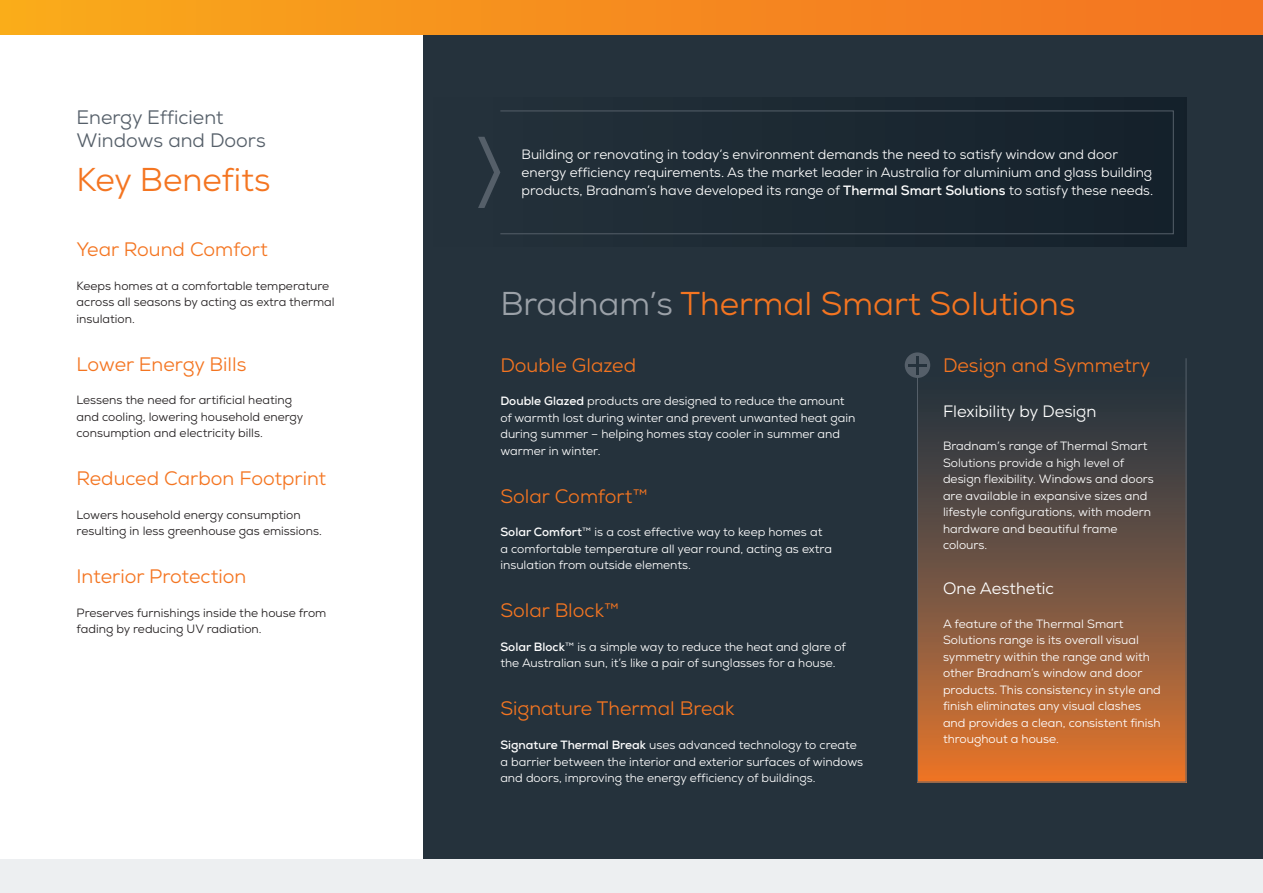
<style>
.page{position:relative;width:1263px;height:893px;background:#fff}
.page>*{position:absolute;margin:0;border:0;box-sizing:border-box;transform-origin:0 0}
.t1{font:33px "Nexa";color:#f47521}
.t2{font:19.5px "Nexa";color:#f47521}
.t3{font:19.5px/22.5px "Nexa";color:#555f69}
.t4{font:16.5px "Nexa";color:#fff}
.t5{font:13.5px/18px "Nexa";color:#fff}
.t6{font:12px/16.5px "Nexa";color:#fff}
.t7{font:12px/16.5px "Nexa";color:#231f20}
.s1{font-weight:700}
.s2{color:#9ba1a8}
</style>
<div class="page">
<div style="left:424px;top:0;width:839px;height:893px;background:#25323c"></div>
<div style="left:424px;top:98px;width:762px;height:149px;background:#1c2933"></div>
<div style="left:500px;top:111px;width:674px;height:123px;border:1px solid #555f69"></div>
<svg style="left:919px;top:360px;width:265px;height:420px"></svg>
<div style="left:917px;top:358px;width:269px;height:424px;border:1px solid #555f69"></div>
<svg style="left:478px;top:137px;width:22px;height:71px"></svg>
<div style="left:905px;top:352px;width:25px;height:26px;background:#555f69;border-radius:50%"></div>
<hr style="left:916px;top:356px;width:3px;height:19px;background:#25323c">
<hr style="left:908px;top:364px;width:19px;height:3px;background:#25323c">
<div style="left:0;top:859px;width:1263px;height:34px;background:#edeff1"></div>
<div style="left:0;top:0;width:1263px;height:34px;background:linear-gradient(to right,#f9a91a,#f37122)"></div>
<h2 class="t3" style="left:77px;top:106px;width:191px">Energy Efficient<br>Windows and Doors</h2>
<h1 class="t1" style="left:77px;top:159px;width:196px">Key Benefits</h1>
<h2 class="t2" style="left:77px;top:237px;width:193px">Year Round Comfort</h2>
<p class="t7" style="left:77px;top:277px;width:260px">Keeps homes at a comfortable temperature across all seasons by acting as extra thermal insulation.</p>
<h2 class="t2" style="left:77px;top:352px;width:171px">Lower Energy Bills</h2>
<p class="t7" style="left:77px;top:392px;width:228px">Lessens the need for artificial heating and cooling, lowering household energy consumption and electricity bills.</p>
<h2 class="t2" style="left:77px;top:466px;width:251px">Reduced Carbon Footprint</h2>
<p class="t7" style="left:77px;top:506px;width:247px">Lowers household energy consumption resulting in less greenhouse gas emissions.</p>
<h2 class="t2" style="left:77px;top:564px;width:171px">Interior Protection</h2>
<p class="t7" style="left:77px;top:604px;width:251px">Preserves furnishings inside the house from fading by reducing UV radiation.</p>
<p class="t5" style="left:522px;top:145px;width:633px">Building or renovating in today’s environment demands the need to satisfy window and door energy efficiency requirements. As the market leader in Australia for aluminium and glass building products, Bradnam’s have developed its range of <span class="s1">Thermal Smart Solutions</span> to satisfy these needs.</p>
<h1 class="t1" style="left:500px;top:282px;width:577px"><span class="s2">Bradnam’s</span> Thermal Smart Solutions</h1>
<h2 class="t2" style="left:500px;top:353px;width:137px">Double Glazed</h2>
<p class="t6" style="left:500px;top:393px;width:356px"><span class="s1">Double Glazed</span> products are designed to reduce the amount of warmth lost during winter and prevent unwanted heat gain during summer – helping homes stay cooler in summer and warmer in winter.</p>
<h2 class="t2" style="left:500px;top:484px;width:149px">Solar Comfort™</h2>
<p class="t6" style="left:500px;top:524px;width:333px"><span class="s1">Solar Comfort</span>™ is a cost effective way to keep homes at a comfortable temperature all year round, acting as extra insulation from outside elements.</p>
<h2 class="t2" style="left:500px;top:598px;width:120px">Solar Block™</h2>
<p class="t6" style="left:500px;top:639px;width:347px"><span class="s1">Solar Block</span>™ is a simple way to reduce the heat and glare of the Australian sun, it’s like a pair of sunglasses for a house.</p>
<h2 class="t2" style="left:500px;top:696px;width:236px">Signature Thermal Break</h2>
<p class="t6" style="left:500px;top:737px;width:364px"><span class="s1">Signature Thermal Break</span> uses advanced technology to create a barrier between the interior and exterior surfaces of windows and doors, improving the energy efficiency of buildings.</p>
<h2 class="t2" style="left:943px;top:353px;width:209px">Design and Symmetry</h2>
<h3 class="t4" style="left:943px;top:401px;width:155px">Flexibility by Design</h3>
<p class="t6" style="left:943px;top:438px;width:212px">Bradnam’s range of Thermal Smart<br>Solutions provide a high level of design flexibility. Windows and doors are available in expansive sizes and lifestyle configurations, with modern hardware and beautiful frame colours.</p>
<h3 class="t4" style="left:943px;top:578px;width:113px">One Aesthetic</h3>
<p class="t6" style="left:943px;top:616px;width:219px">A feature of the Thermal Smart Solutions range is its overall visual symmetry within the range and with other Bradnam’s window and door products. This consistency in style and finish eliminates any visual clashes and provides a clean, consistent finish throughout a house.</p>
</div>
